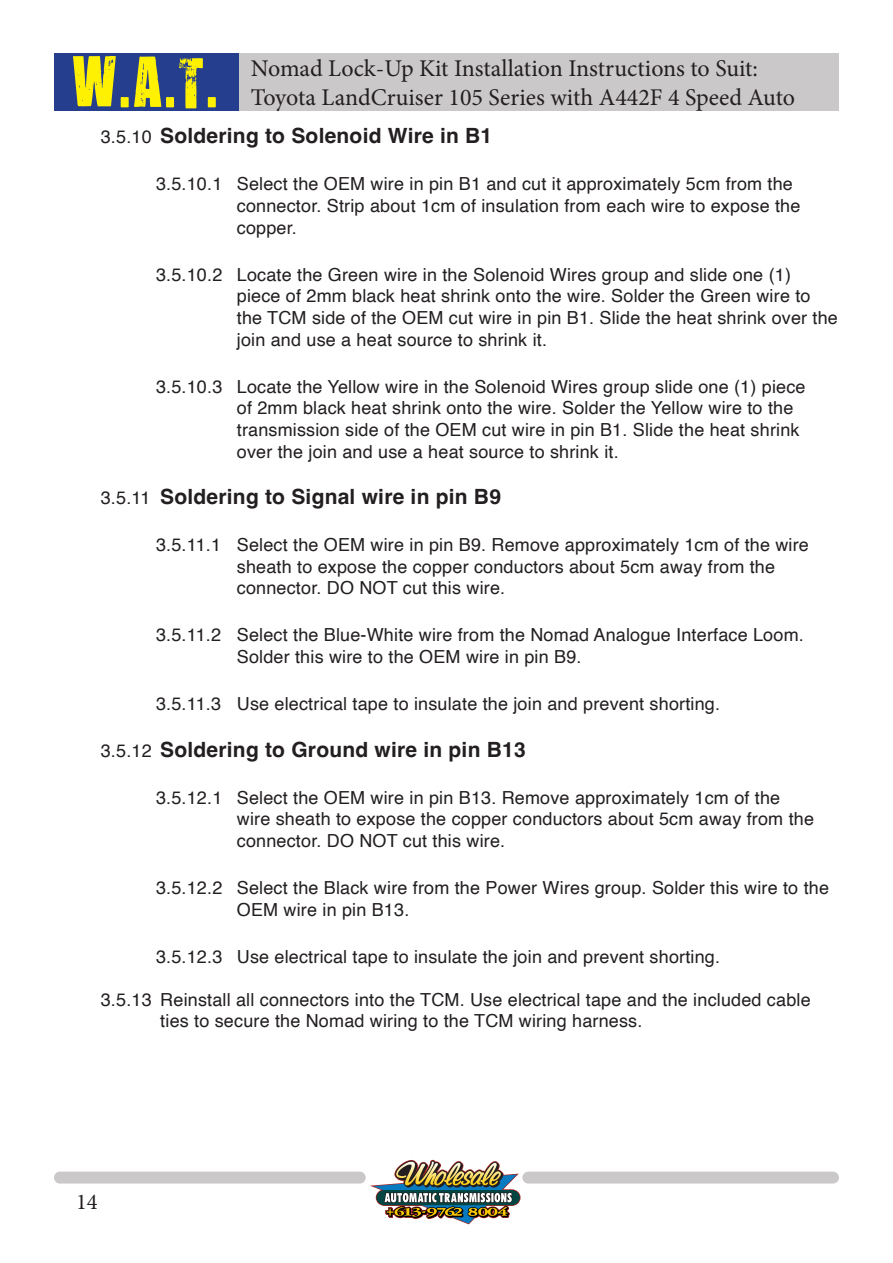
<style>
.page{position:relative;width:893px;height:1263px;background:#fff}
.page>*{position:absolute;margin:0;border:0;box-sizing:border-box;transform-origin:0 0}
.t1{font:58.5px "You Are Loved";color:#fff101}
.t2{font:24px "Minion Pro";color:#231f20}
.t3{font:22.5px "Minion Pro";color:#231f20}
.t4{font:700 21px "Helvetica";letter-spacing:.01em;color:#231f20}
.t5{font:18px/21.6px "Helvetica";letter-spacing:.01em;color:#231f20}
.s1{font-weight:400;font-size:18px}
</style>
<div class="page">
<div style="left:238px;top:53px;width:601px;height:58px;background:#cbc8c9"></div>
<div style="left:54px;top:53px;width:184px;height:58px;background:#253f8e"></div>
<img style="left:370px;top:1159px;width:151px;height:66px">
<div style="left:54px;top:1172px;width:312px;height:11px;background:#cbc8c9;border-radius:6px"></div>
<div style="left:522px;top:1172px;width:317px;height:11px;background:#cbc8c9;border-radius:6px"></div>
<h1 class="t1" style="left:72px;top:44px;width:149px">W.A.T.</h1>
<h2 class="t2" style="left:251px;top:53px;width:509px">Nomad Lock-Up Kit Installation Instructions to Suit:</h2>
<h2 class="t2" style="left:251px;top:82px;width:546px">Toyota LandCruiser 105 Series with A442F 4 Speed Auto</h2>
<p class="t4" style="left:101px;top:123px;width:393px"><span class="s1">3.5.10</span> Soldering to Solenoid Wire in B1</p>
<p class="t5" style="left:237px;top:174px;width:565px;text-indent:-81px">3.5.10.1 Select the OEM wire in pin B1 and cut it approximately 5cm from the connector. Strip about 1cm of insulation from each wire to expose the copper.</p>
<p class="t5" style="left:237px;top:264px;width:603px;text-indent:-81px">3.5.10.2 Locate the Green wire in the Solenoid Wires group and slide one (1) piece of 2mm black heat shrink onto the wire. Solder the Green wire to the TCM side of the OEM cut wire in pin B1. Slide the heat shrink over the join and use a heat source to shrink it.</p>
<p class="t5" style="left:237px;top:376px;width:570px;text-indent:-81px">3.5.10.3 Locate the Yellow wire in the Solenoid Wires group slide one (1) piece of 2mm black heat shrink onto the wire. Solder the Yellow wire to the transmission side of the OEM cut wire in pin B1. Slide the heat shrink over the join and use a heat source to shrink it.</p>
<p class="t4" style="left:101px;top:484px;width:402px"><span class="s1">3.5.11</span> Soldering to Signal wire in pin B9</p>
<p class="t5" style="left:237px;top:534px;width:574px;text-indent:-81px">3.5.11.1 Select the OEM wire in pin B9. Remove approximately 1cm of the wire sheath to expose the copper conductors about 5cm away from the connector. DO NOT cut this wire.</p>
<p class="t5" style="left:237px;top:625px;width:568px;text-indent:-81px">3.5.11.2 Select the Blue-White wire from the Nomad Analogue Interface Loom.<br>Solder this wire to the OEM wire in pin B9.</p>
<p class="t5" style="left:156px;top:693px;width:565px">3.5.11.3 Use electrical tape to insulate the join and prevent shorting.</p>
<p class="t4" style="left:101px;top:736px;width:426px"><span class="s1">3.5.12</span> Soldering to Ground wire in pin B13</p>
<p class="t5" style="left:237px;top:787px;width:579px;text-indent:-81px">3.5.12.1 Select the OEM wire in pin B13. Remove approximately 1cm of the wire sheath to expose the copper conductors about 5cm away from the connector. DO NOT cut this wire.</p>
<p class="t5" style="left:237px;top:877px;width:594px;text-indent:-81px">3.5.12.2 Select the Black wire from the Power Wires group. Solder this wire to the<br>OEM wire in pin B13.</p>
<p class="t5" style="left:156px;top:946px;width:565px">3.5.12.3 Use electrical tape to insulate the join and prevent shorting.</p>
<p class="t5" style="left:160px;top:989px;width:652px;text-indent:-60px">3.5.13 Reinstall all connectors into the TCM. Use electrical tape and the included cable ties to secure the Nomad wiring to the TCM wiring harness.</p>
<p class="t3" style="left:76px;top:1187px;width:23px">14</p>
</div>
